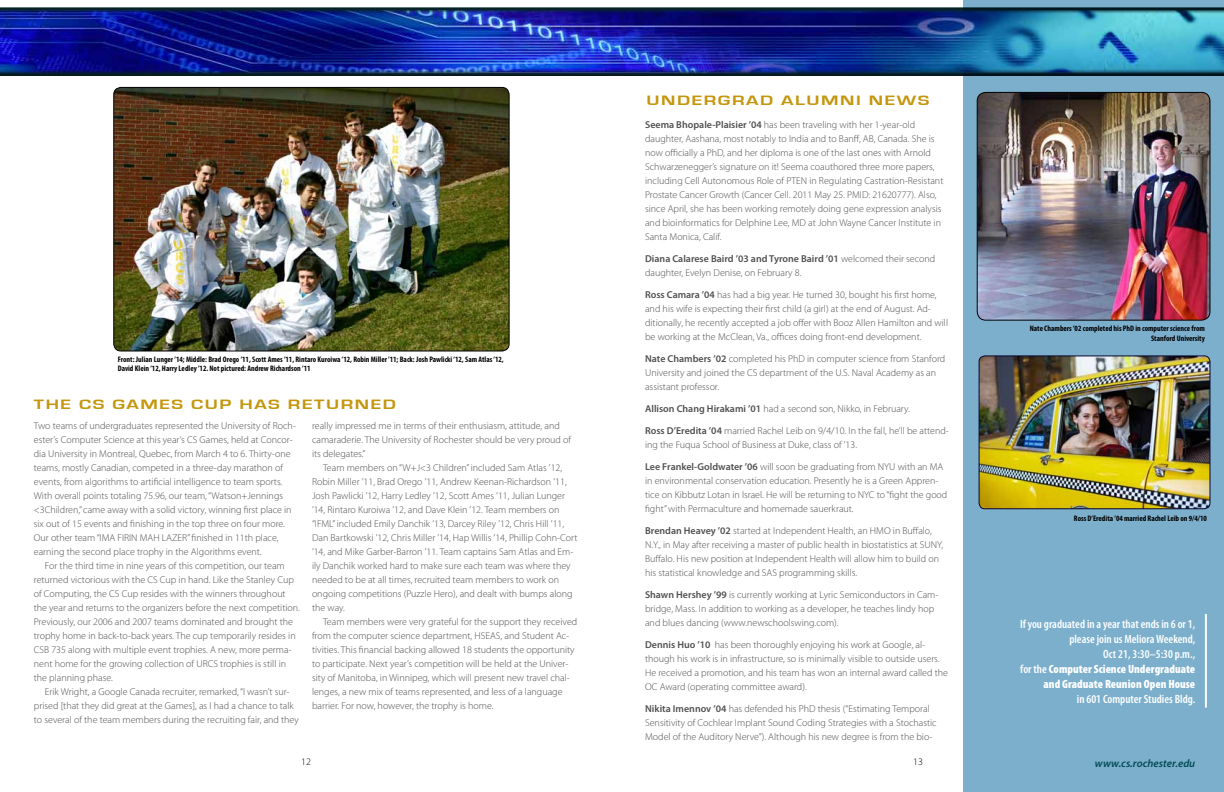
<style>
.page{position:relative;width:1224px;height:792px;background:#fff}
.page>*{position:absolute;margin:0;border:0;box-sizing:border-box;transform-origin:0 0}
.t1{font:700 14px "Eurostile";letter-spacing:.08em;color:#c4960c;scale:1.39 1}
.t2{font:600 condensed 12px/15px "Myriad Pro";color:#fff;text-align:right}
.t3{font:italic 600 11px "Myriad Pro";color:#004a54}
.t4{font:300 10px/14px "Myriad Pro";color:#4f4f51}
.t5{font:300 10px "Myriad Pro";color:#000}
.t6{font:700 condensed 8px/9.6px "Myriad Pro";color:#000}
.s1{font-weight:600}
.s2{font-weight:900}
</style>
<div class="page">
<div style="left:963px;top:0;width:261px;height:792px;background:#7cafcc"></div>
<img style="left:114px;top:87px;width:395px;height:264px">
<div style="left:114px;top:87px;width:395px;height:264px;border:1px solid #000;border-radius:7px"></div>
<img style="left:979px;top:356px;width:231px;height:153px">
<div style="left:979px;top:356px;width:231px;height:153px;border:1px solid #09042d;border-radius:6px"></div>
<img style="left:977px;top:92px;width:233px;height:228px">
<div style="left:977px;top:92px;width:233px;height:228px;border:1px solid #000;border-radius:9px"></div>
<hr style="left:1205px;top:614px;width:2px;height:94px;background:#fff">
<div style="left:0;top:8px;width:1224px;height:68px;background:linear-gradient(to right,#081f24,#04161d)"></div>
<img style="left:0;top:10px;width:1224px;height:63px">
<p class="t6" style="left:118px;top:354px;width:388px">Front: Julian Lunger ’14; Middle: Brad Orego ’11, Scott Ames ’11, Rintaro Kuroiwa ’12, Robin Miller ’11; Back: Josh Pawlicki ’12, Sam Atlas ’12,<br>David Klein ’12, Harry Ledley ’12. Not pictured: Andrew Richardson ’11</p>
<h1 class="t1" style="left:34px;top:397px;width:19px">THE</h1>
<h1 class="t1" style="left:79px;top:397px;width:67px">CS GAMES</h1>
<h1 class="t1" style="left:191px;top:397px;width:56px">CUP HAS</h1>
<h1 class="t1" style="left:288px;top:397px;width:21px">RETURNE</h1>
<h1 class="t1" style="left:383px;top:397px;width:11px">D</h1>
<p class="t4" style="left:34px;top:419px;width:264px">Two teams of undergraduates represented the University of Roch&shy;ester’s Computer Science at this year’s CS Games, held at Concor&shy;dia University in Montreal, Quebec, from March 4 to 6. Thirty-one teams, mostly Canadian, competed in a three-day marathon of events, from algorithms to artificial intelligence to team sports.<br>With overall points totaling 75.96, our team, “Watson+Jennings &lt;3Children,” came away with a solid victory, winning first place in six out of 15 events and finishing in the top three on four more.<br>Our other team “IMA FIRIN MAH LAZER” finished in 11th place, earning the second place trophy in the Algorithms event.</p>
<p class="t4" style="left:34px;top:559px;width:268px;text-indent:11px">For the third time in nine years of this competition, our team returned victorious with the CS Cup in hand. Like the Stanley Cup of Computing, the CS Cup resides with the winners throughout the year and returns to the organizers before the next competition.<br>Previously, our 2006 and 2007 teams dominated and brought the trophy home in back-to-back years. The cup temporarily resides in CSB 735 along with multiple event trophies. A new, more perma&shy;nent home for the growing collection of URCS trophies is still in the planning phase.</p>
<p class="t4" style="left:34px;top:685px;width:267px;text-align:center">Erik Wright, a Google Canada recruiter, remarked, “I wasn’t sur&shy;prised [that they did great at the Games], as I had a chance to talk to several of the team members during the recruiting fair, and they</p>
<p class="t4" style="left:312px;top:419px;width:261px">really impressed me in terms of their enthusiasm, attitude, and camaraderie. The University of Rochester should be very proud of its delegates.”</p>
<p class="t4" style="left:312px;top:461px;width:267px;text-indent:11px">Team members on “W+J&lt;3 Children” included Sam Atlas ’12, Robin Miller ’11, Brad Orego ’11, Andrew Keenan-Richardson ’11, Josh Pawlicki ’12, Harry Ledley ’12, Scott Ames ’11, Julian Lunger ’14, Rintaro Kuroiwa ’12, and Dave Klein ’12. Team members on “IFML” included Emily Danchik ’13, Darcey Riley ’12, Chris Hill ’11, Dan Bartkowski ’12, Chris Miller ’14, Hap Willis ’14, Phillip Cohn-Cort ’14, and Mike Garber-Barron ’11. Team captains Sam Atlas and Em&shy;ily Danchik worked hard to make sure each team was where they needed to be at all times, recruited team members to work on ongoing competitions (Puzzle Hero), and dealt with bumps along the way.</p>
<p class="t4" style="left:312px;top:615px;width:267px;text-indent:11px">Team members were very grateful for the support they received from the computer science department, HSEAS, and Student Ac&shy;tivities. This financial backing allowed 18 students the opportunity to participate. Next year’s competition will be held at the Univer&shy;sity of Manitoba, in Winnipeg, which will present new travel chal&shy;lenges, a new mix of teams represented, and less of a language barrier. For now, however, the trophy is home.</p>
<h1 class="t1" style="left:646px;top:93px;width:147px">UN DERGRAD ALUMNI</h1>
<h1 class="t1" style="left:869px;top:93px;width:12px">NEWS</h1>
<p class="t4" style="left:645px;top:118px;width:300px"><span class="s1">Seema Bhopale-Plaisier ’04</span> has been traveling with her 1-year-old daughter, Aashana, most notably to India and to Banff, AB, Canada. She is now officially a PhD, and her diploma is one of the last ones with Arnold Schwarzenegger’s signature on it! Seema coauthored three more papers, including Cell Autonomous Role of PTEN in Regulating Castration-Resistant Prostate Cancer Growth (Cancer Cell. 2011 May 25. PMID: 21620777). Also, since April, she has been working remotely doing gene expression analysis and bioinformatics for Delphine Lee, MD at John Wayne Cancer Institute in Santa Monica, Calif.</p>
<p class="t4" style="left:645px;top:252px;width:292px"><span class="s1">Diana Calarese Baird ’03 and Tyrone Baird ’01</span> welcomed their second daughter, Evelyn Denise, on February 8.</p>
<p class="t4" style="left:645px;top:288px;width:305px"><span class="s1">Ross Camara ’04</span> has had a big year. He turned 30, bought his first home, and his wife is expecting their first child (a girl) at the end of August. Ad&shy;ditionally, he recently accepted a job offer with Booz Allen Hamilton and will be working at the McClean, Va., offices doing front-end development.</p>
<p class="t4" style="left:645px;top:352px;width:302px"><span class="s1">Nate Chambers ’02</span> completed his PhD in computer science from Stanford<br>University and joined the CS department of the U.S. Naval Academy as an assistant professor.</p>
<p class="t4" style="left:645px;top:402px;width:266px"><span class="s1">Allison Chang Hirakami ’01</span> had a second son, Nikko, in February.</p>
<p class="t4" style="left:645px;top:424px;width:305px"><span class="s1">Ross D’Eredita ’04</span> married Rachel Leib on 9/4/10. In the fall, he’ll be attend&shy;ing the Fuqua School of Business at Duke, class of ’13.</p>
<p class="t4" style="left:645px;top:460px;width:304px"><span class="s1">Lee Frankel-Goldwater ’06</span> will soon be graduating from NYU with an MA in environmental conservation education. Presently he is a Green Appren&shy;tice on Kibbutz Lotan in Israel. He will be returning to NYC to “fight the good fight” with Permaculture and homemade sauerkraut.</p>
<p class="t4" style="left:645px;top:524px;width:300px"><span class="s1">Brendan Heavey ’02</span> started at Independent Health, an HMO in Buffalo, N.Y., in May after receiving a master of public health in biostatistics at SUNY, Buffalo. His new position at Independent Health will allow him to build on his statistical knowledge and SAS programming skills.</p>
<p class="t4" style="left:645px;top:588px;width:295px"><span class="s1">Shawn Hershey ’99</span> is currently working at Lyric Semiconductors in Cam&shy;bridge, Mass. In addition to working as a developer, he teaches lindy hop and blues dancing (www.newschoolswing.com).</p>
<p class="t4" style="left:645px;top:638px;width:304px"><span class="s1">Dennis Huo ’10</span> has been thoroughly enjoying his work at Google, al&shy;though his work is in infrastructure, so is minimally visible to outside users.<br>He received a promotion, and his team has won an internal award called the OC Award (operating committee award).</p>
<p class="t4" style="left:645px;top:702px;width:293px"><span class="s1">Nikita Imennov ’04</span> has defended his PhD thesis (“Estimating Temporal<br>Sensitivity of Cochlear Implant Sound Coding Strategies with a Stochastic<br>Model of the Auditory Nerve”). Although his new degree is from the bio-</p>
<p class="t6" style="left:1030px;top:324px;width:177px;text-align:right">Nate Chambers ’02 completed his PhD in computer science from<br>Stanford University</p>
<p class="t6" style="left:1074px;top:513px;width:134px">Ross D’Eredita ’04 married Rachel Leib on 9/4/10</p>
<p class="t2" style="left:1020px;top:616px;width:177px">If you graduated in a year that ends in 6 or 1, please join us Meliora Weekend,<br>Oct 21, 3:30–5:30 p.m.,<br>for the <span class="s2">Computer Science Undergraduate and Graduate Reunion Open House</span></p>
<p class="t2" style="left:1077px;top:691px;width:120px">in 601 Computer Studies Bldg.</p>
<p class="t5" style="left:301px;top:756px;width:11px">12</p>
<p class="t5" style="left:913px;top:756px;width:11px">13</p>
<p class="t3" style="left:1095px;top:757px;width:102px">www.cs.rochester.edu</p>
</div>
